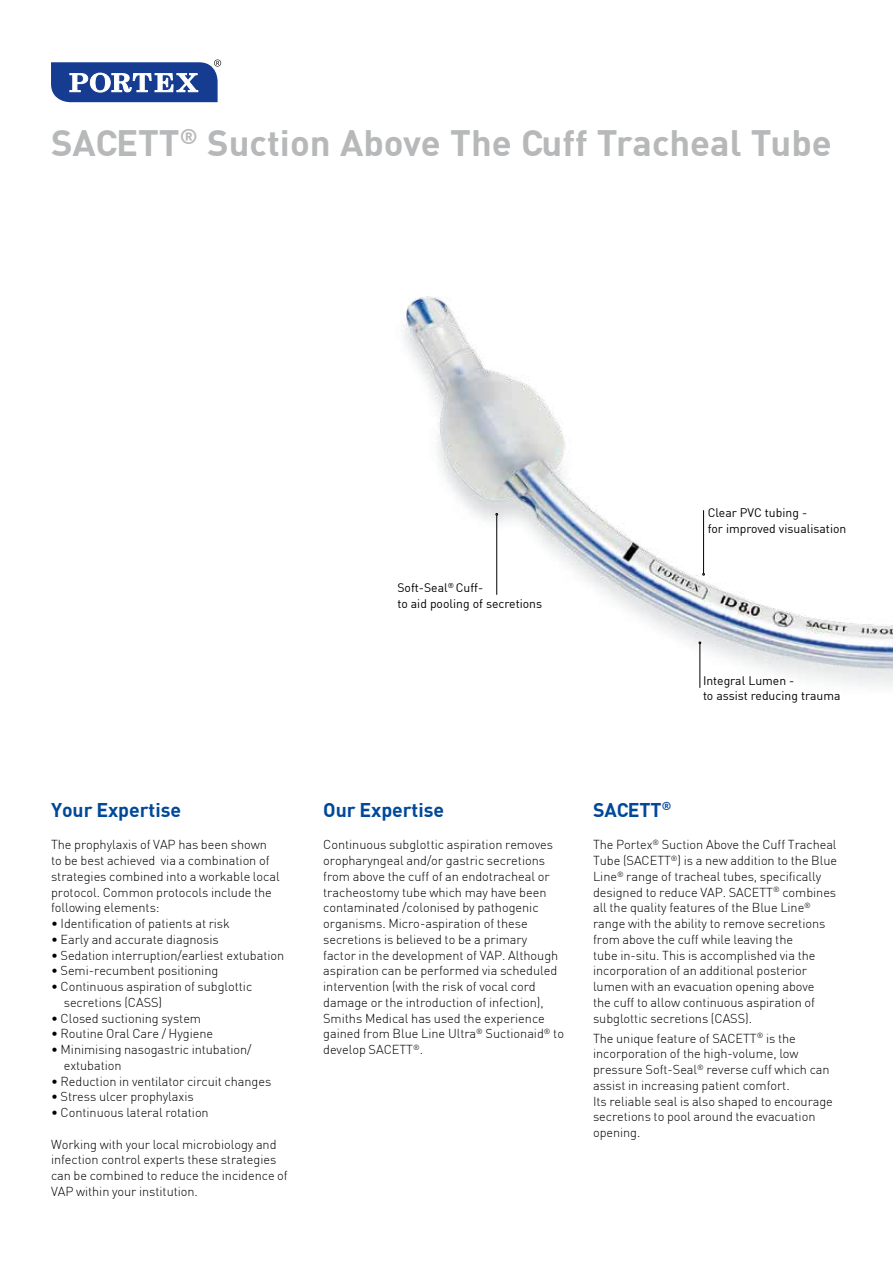
<style>
.page{position:relative;width:893px;height:1263px;background:#fff}
.page>*{position:absolute;margin:0;border:0;box-sizing:border-box;transform-origin:0 0}
.t1{font:700 36px "DIN";color:#b7b8b9}
.t2{font:700 19.5px "DIN";letter-spacing:-.005em;color:#004899}
.t3{font:300 12.75px/15.8px "DIN";letter-spacing:-.005em;color:#000}
.t4{font:12.15px/15.6px "DIN";color:#000}
</style>
<div class="page">
<svg style="left:51px;top:60px;width:170px;height:42px"></svg>
<img style="left:401px;top:296px;width:492px;height:392px">
<hr style="left:703px;top:510px;width:1px;height:63px;background:#000">
<hr style="left:496px;top:515px;width:1px;height:80px;background:#000">
<hr style="left:700px;top:644px;width:1px;height:44px;background:#000">
<h1 class="t1" style="left:51px;top:119px;width:782px">SACETT<sup>®</sup> Suction Above The Cuff Tracheal Tube</h1>
<p class="t4" style="left:397px;top:580px;width:146px">Soft-Seal<sup>®</sup> Cuff-<br>to aid pooling of secretions</p>
<p class="t4" style="left:708px;top:504px;width:140px">Clear PVC tubing -<br>for improved visualisation</p>
<p class="t4" style="left:703px;top:672px;width:139px">Integral Lumen -<br>to assist reducing trauma</p>
<h2 class="t2" style="left:51px;top:797px;width:132px">Your Expertise</h2>
<p class="t3" style="left:51px;top:837px;width:230px">The prophylaxis of VAP has been shown to be best achieved via a combination of strategies combined into a workable local protocol. Common protocols include the following elements:</p>
<p class="t3" style="left:51px;top:915px;width:180px">• Identification of patients at risk</p>
<p class="t3" style="left:51px;top:931px;width:169px">• Early and accurate diagnosis</p>
<p class="t3" style="left:51px;top:947px;width:235px">• Sedation interruption/earliest extubation</p>
<p class="t3" style="left:51px;top:963px;width:169px">• Semi-recumbent positioning</p>
<p class="t3" style="left:64px;top:978px;width:190px;text-indent:-13px">• Continuous aspiration of subglottic secretions (CASS)</p>
<p class="t3" style="left:51px;top:1010px;width:152px">• Closed suctioning system</p>
<p class="t3" style="left:51px;top:1026px;width:164px">• Routine Oral Care / Hygiene</p>
<p class="t3" style="left:64px;top:1041px;width:189px;text-indent:-13px">• Minimising nasogastric intubation/ extubation</p>
<p class="t3" style="left:51px;top:1073px;width:222px">• Reduction in ventilator circuit changes</p>
<p class="t3" style="left:51px;top:1089px;width:144px">• Stress ulcer prophylaxis</p>
<p class="t3" style="left:51px;top:1104px;width:159px">• Continuous lateral rotation</p>
<p class="t3" style="left:51px;top:1136px;width:238px">Working with your local microbiology and infection control experts these strategies can be combined to reduce the incidence of VAP within your institution.</p>
<h2 class="t2" style="left:323px;top:797px;width:122px">Our Expertise</h2>
<p class="t3" style="left:323px;top:837px;width:242px">Continuous subglottic aspiration removes oropharyngeal and/or gastric secretions from above the cuff of an endotracheal or tracheostomy tube which may have been contaminated /colonised by pathogenic organisms. Micro-aspiration of these secretions is believed to be a primary<br>factor in the development of VAP. Although aspiration can be performed via scheduled intervention (with the risk of vocal cord damage or the introduction of infection), Smiths Medical has used the experience gained from Blue Line Ultra<sup>®</sup> Suctionaid<sup>®</sup> to develop SACETT<sup>®</sup>.</p>
<h2 class="t2" style="left:593px;top:797px;width:80px">SACETT<sup>®</sup></h2>
<p class="t3" style="left:593px;top:837px;width:246px">The Portex<sup>®</sup> Suction Above the Cuff Tracheal Tube (SACETT<sup>®</sup>) is a new addition to the Blue Line<sup>®</sup> range of tracheal tubes, specifically designed to reduce VAP. SACETT<sup>®</sup> combines all the quality features of the Blue Line<sup>® </sup>range with the ability to remove secretions from above the cuff while leaving the<br>tube in-situ. This is accomplished via the incorporation of an additional posterior lumen with an evacuation opening above<br>the cuff to allow continuous aspiration of subglottic secretions (CASS).</p>
<p class="t3" style="left:593px;top:1030px;width:241px">The unique feature of SACETT<sup>®</sup> is the incorporation of the high-volume, low pressure Soft-Seal<sup>®</sup> reverse cuff which can assist in increasing patient comfort.<br>Its reliable seal is also shaped to encourage secretions to pool around the evacuation opening.</p>
</div>
